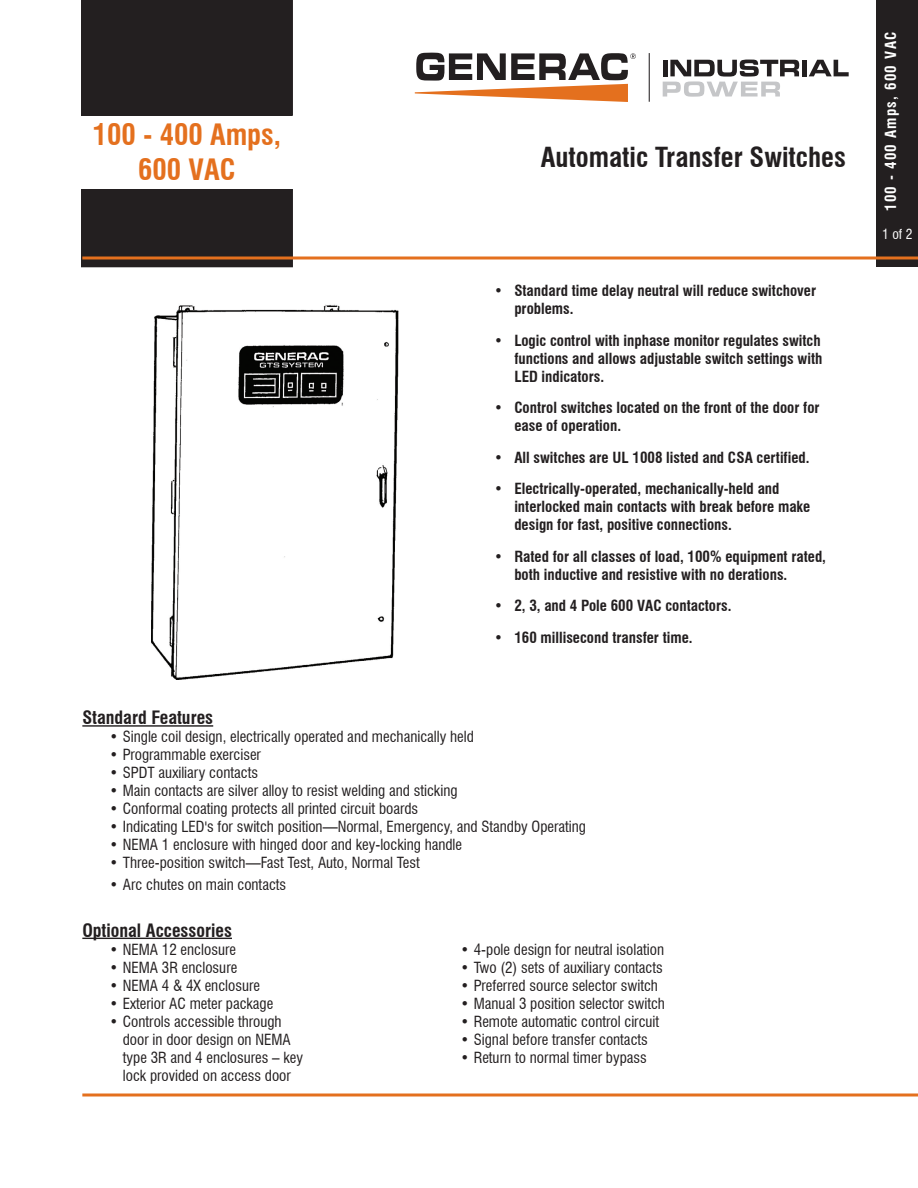
<style>
.page{position:relative;width:918px;height:1188px;background:#fff}
.page>*{position:absolute;margin:0;border:0;box-sizing:border-box;transform-origin:0 0}
.t1{font:700 condensed 28.8px/34.5px "Swiss 721 BT";color:#e4701e;text-align:center}
.t2{font:700 condensed 27px "Swiss 721 BT";color:#231f20}
.t3{font:700 condensed 18px "Swiss 721 BT";color:#231f20}
.t4{font:condensed 15px "Swiss 721 BT";color:#231f20}
.t5{font:700 condensed 15px/18px "Swiss 721 BT";color:#231f20}
.t6{font:700 condensed 15px "Swiss 721 BT";letter-spacing:.08em;color:#fff}
.t7{font:condensed 13.5px "Swiss 721 BT";color:#fff}
</style>
<div class="page">
<svg style="left:415px;top:53px;width:221px;height:49px"></svg>
<hr style="left:649px;top:53px;width:1px;height:49px;background:#231f20">
<svg style="left:663px;top:60px;width:136px;height:37px"></svg>
<div style="left:802px;top:60px;width:5px;height:16px;background:#231f20"></div>
<svg style="left:809px;top:60px;width:39px;height:16px"></svg>
<div style="left:876px;top:0;width:42px;height:267px;background:#231f20"></div>
<div style="left:82px;top:190px;width:210px;height:77px;background:#231f20"></div>
<div style="left:81px;top:189px;width:212px;height:78px;border:2px solid #231f20"></div>
<div style="left:81px;top:0;width:212px;height:116px;background:#231f20"></div>
<svg style="left:82px;top:256px;width:836px;height:4px;background:#d98245"></svg>
<hr style="left:82px;top:1094px;width:836px;height:2px;background:#e4701e">
<img style="left:151px;top:304px;width:248px;height:375px">
<hr style="left:82px;top:725px;width:131px;height:2px;background:#231f20">
<hr style="left:82px;top:938px;width:150px;height:1px;background:#231f20">
<p class="t1" style="left:93px;top:118px;width:190px">100 - 400 Amps,<br>600 VAC</p>
<p class="t2" style="left:541px;top:141px;width:307px">Automatic Transfer Switches</p>
<p class="t5" style="left:514px;top:282px;width:303px;text-indent:-20px">• Standard time delay neutral will reduce switchover problems.</p>
<p class="t5" style="left:514px;top:331px;width:310px;text-align:justify;text-indent:-20px">• Logic control with inphase monitor regulates switch functions and allows adjustable switch settings with LED indicators.</p>
<p class="t5" style="left:514px;top:399px;width:307px;text-indent:-20px">• Control switches located on the front of the door for ease of operation.</p>
<p class="t5" style="left:494px;top:448px;width:317px">• All switches are UL 1008 listed and CSA certified.</p>
<p class="t5" style="left:514px;top:480px;width:297px;text-indent:-20px">• Electrically-operated, mechanically-held and interlocked main contacts with break before make design for fast, positive connections.</p>
<p class="t5" style="left:514px;top:547px;width:313px;text-indent:-20px">• Rated for all classes of load, 100% equipment rated, both inductive and resistive with no derations.</p>
<p class="t5" style="left:494px;top:597px;width:239px">• 2, 3, and 4 Pole 600 VAC contactors.</p>
<p class="t5" style="left:494px;top:628px;width:200px">• 160 millisecond transfer time.</p>
<p class="t3" style="left:82px;top:707px;width:132px">Standard Features</p>
<p class="t4" style="left:109px;top:728px;width:366px">• Single coil design, electrically operated and mechanically held</p>
<p class="t4" style="left:109px;top:746px;width:153px">• Programmable exerciser</p>
<p class="t4" style="left:109px;top:764px;width:150px">• SPDT auxiliary contacts</p>
<p class="t4" style="left:109px;top:782px;width:350px">• Main contacts are silver alloy to resist welding and sticking</p>
<p class="t4" style="left:109px;top:800px;width:310px">• Conformal coating protects all printed circuit boards</p>
<p class="t4" style="left:109px;top:818px;width:478px">• Indicating LED's for switch position—Normal, Emergency, and Standby Operating</p>
<p class="t4" style="left:109px;top:836px;width:354px">• NEMA 1 enclosure with hinged door and key-locking handle</p>
<p class="t4" style="left:109px;top:854px;width:312px">• Three-position switch—Fast Test, Auto, Normal Test</p>
<p class="t4" style="left:109px;top:875px;width:178px">• Arc chutes on main contacts</p>
<p class="t3" style="left:82px;top:919px;width:151px">Optional Accessories</p>
<p class="t4" style="left:109px;top:940px;width:128px">• NEMA 12 enclosure</p>
<p class="t4" style="left:460px;top:940px;width:205px">• 4-pole design for neutral isolation</p>
<p class="t4" style="left:109px;top:958px;width:129px">• NEMA 3R enclosure</p>
<p class="t4" style="left:460px;top:958px;width:204px">• Two (2) sets of auxiliary contacts</p>
<p class="t4" style="left:109px;top:976px;width:152px">• NEMA 4 &amp; 4X enclosure</p>
<p class="t4" style="left:460px;top:976px;width:199px">• Preferred source selector switch</p>
<p class="t4" style="left:109px;top:994px;width:166px">• Exterior AC meter package</p>
<p class="t4" style="left:460px;top:994px;width:206px">• Manual 3 position selector switch</p>
<p class="t4" style="left:109px;top:1012px;width:174px">• Controls accessible through</p>
<p class="t4" style="left:460px;top:1012px;width:200px">• Remote automatic control circuit</p>
<p class="t4" style="left:123px;top:1030px;width:169px">door in door design on NEMA</p>
<p class="t4" style="left:460px;top:1030px;width:189px">• Signal before transfer contacts</p>
<p class="t4" style="left:123px;top:1048px;width:182px">type 3R and 4 enclosures – key</p>
<p class="t4" style="left:460px;top:1048px;width:188px">• Return to normal timer bypass</p>
<p class="t4" style="left:123px;top:1066px;width:170px">lock provided on access door</p>
<p class="t6" style="left:882px;top:211px;width:181px;rotate:-90deg">100 - 400 Amps, 600 VAC</p>
<p class="t7" style="left:882px;top:226px;width:32px">1 of 2</p>
</div>
